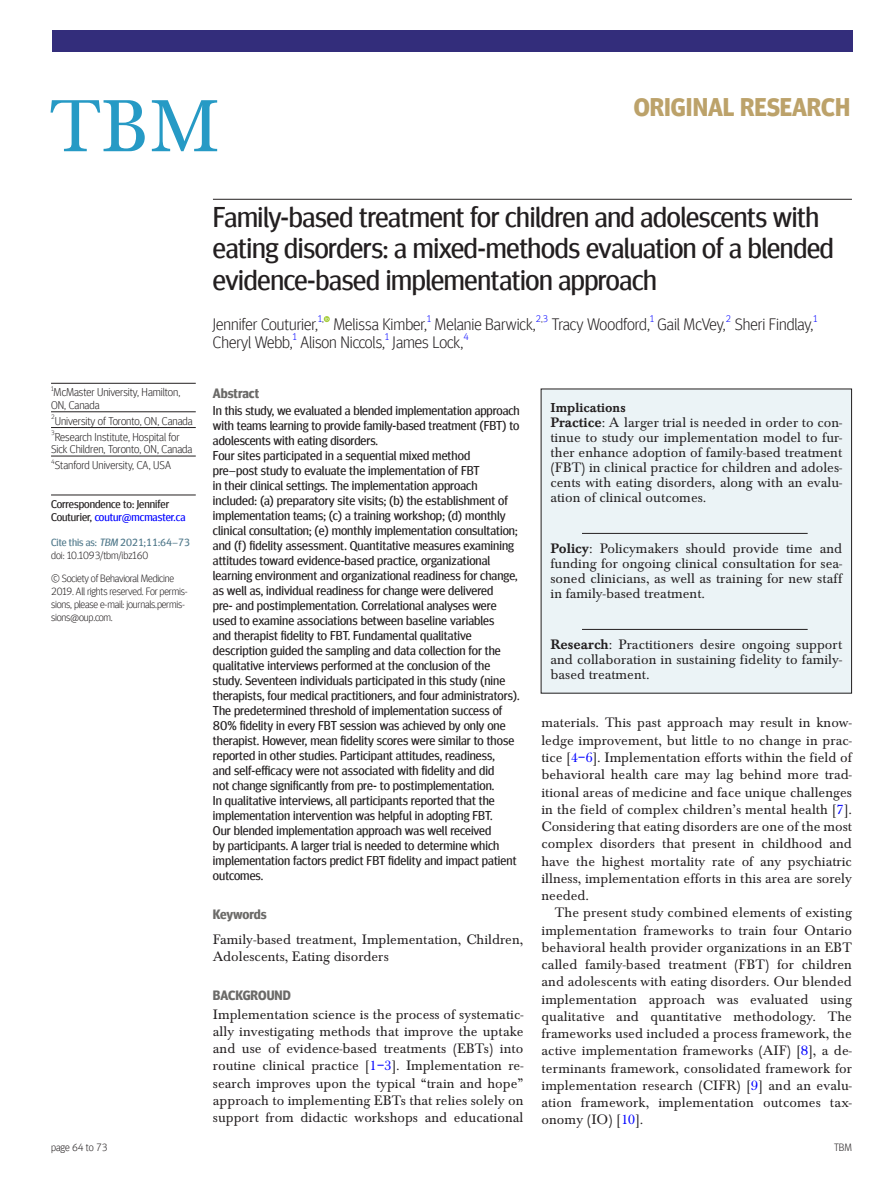
<style>
.page{position:relative;width:894px;height:1186px;background:#fff}
.page>*{position:absolute;margin:0;border:0;box-sizing:border-box;transform-origin:0 0}
.t1{font:76.5px "Baskerville EF";color:#269ac5}
.t2{font:28.5px/31.5px "Meta Headline Offc";letter-spacing:-.01em;color:#231f20}
.t3{font:700 25.5px "Meta Headline Offc";color:#bca26a}
.t4{font:300 16.5px "Meta Headline Offc";color:#231f20}
.t5{font:14.25px/17.2px "Baskerville EF";color:#231f20;text-align:justify}
.t6{font:700 13.5px "Meta Headline Offc";color:#6b6a68}
.t7{font:500 13.5px "Baskerville EF";color:#231f20}
.t8{font:12.75px/15px "Meta Headline Offc";letter-spacing:.005em;color:#231f20}
.t9{font:300 11.25px/12.8px "Meta Headline Offc";color:#231f20}
.t10{font:11.25px/12.8px "Meta Headline Offc";color:#231f20}
.t11{font:300 10.5px/12.8px "Meta Headline Offc";letter-spacing:-.015em;color:#231f20}
.t12{font:10.5px/12.8px "Meta Headline Offc";color:#4f788a}
.t13{font:300 9.6px "Meta Headline Offc";color:#00f}
.t14{font:300 6.6px "Meta Headline Offc";color:#231f20}
.s1{color:#00f}
.s2{font-style:italic}
.s3{font-weight:300;color:#231f20}
.s4{color:#231f20}
.s5{font-weight:500}
</style>
<div class="page">
<div style="left:52px;top:30px;width:800px;height:21px;background:#332d7b"></div>
<div style="left:541px;top:389px;width:310px;height:304px;background:#ebf3f6"></div>
<hr style="left:581px;top:533px;width:226px;height:1px;background:#231f20">
<hr style="left:581px;top:629px;width:226px;height:1px;background:#231f20">
<hr style="left:51px;top:383px;width:145px;height:1px;background:#231f20">
<hr style="left:51px;top:411px;width:145px;height:1px;background:#231f20">
<hr style="left:51px;top:427px;width:145px;height:1px;background:#231f20">
<hr style="left:51px;top:456px;width:145px;height:1px;background:#231f20">
<hr style="left:213px;top:199px;width:638px;height:1px;background:#231f20">
<svg style="left:323px;top:316px;width:6px;height:6px"></svg>
<hr style="left:51px;top:495px;width:145px;height:1px;background:#231f20">
<h1 class="t1" style="left:50px;top:84px;width:171px">TBM</h1>
<h3 class="t3" style="left:633px;top:92px;width:218px">ORIGINAL RESEARCH</h3>
<p class="t14" style="left:51px;top:385px;width:4px">1</p>
<p class="t9" style="left:51px;top:386px;width:131px">McMaster University, Hamilton,<br>ON, Canada</p>
<p class="t14" style="left:51px;top:413px;width:5px">2</p>
<p class="t9" style="left:55px;top:414px;width:139px">University of Toronto, ON, Canada</p>
<p class="t14" style="left:51px;top:429px;width:5px">3</p>
<p class="t9" style="left:51px;top:430px;width:143px;text-indent:4px">Research Institute, Hospital for<br>Sick Children, Toronto, ON, Canada</p>
<p class="t14" style="left:51px;top:457px;width:5px">4</p>
<p class="t9" style="left:55px;top:459px;width:118px">Stanford University, CA, USA</p>
<p class="t10" style="left:51px;top:498px;width:136px">Correspondence to: Jennifer<br>Couturier, <span class="s1">coutur@mcmaster.ca</span></p>
<p class="t12" style="left:51px;top:536px;width:140px">Cite this as: <span class="s2">TBM</span> 2021;11:64–73 <span class="s3">doi: 10.1093/tbm/ibz160</span></p>
<p class="t11" style="left:51px;top:572px;width:138px">© Society of Behavioral Medicine<br>2019. All rights reserved. For permis&shy;sions, please e-mail: journals.permis&shy;sions@oup.com.</p>
<h2 class="t2" style="left:213px;top:202px;width:622px">Family-based treatment for children and adolescents with eating disorders: a mixed-methods evaluation of a blended evidence-based implementation approach</h2>
<p class="t4" style="left:213px;top:315px;width:107px">Jennifer Couturier,</p>
<p class="t13" style="left:318px;top:313px;width:7px">1<span class="s4">,</span></p>
<p class="t4" style="left:333px;top:315px;width:204px">Melissa Kimber, Melanie Barwick,</p>
<p class="t13" style="left:427px;top:313px;width:5px">1</p>
<p class="t13" style="left:535px;top:313px;width:14px">2<span class="s4">,</span>3</p>
<p class="t4" style="left:551px;top:315px;width:175px">Tracy Woodford, Gail McVey,</p>
<p class="t13" style="left:650px;top:313px;width:5px">1</p>
<p class="t13" style="left:725px;top:313px;width:7px">2</p>
<p class="t4" style="left:734px;top:315px;width:80px">Sheri Findlay,</p>
<p class="t13" style="left:813px;top:313px;width:5px">1</p>
<p class="t13" style="left:293px;top:331px;width:5px">1</p>
<p class="t13" style="left:385px;top:331px;width:5px">1</p>
<p class="t13" style="left:463px;top:331px;width:7px">4</p>
<p class="t4" style="left:213px;top:333px;width:252px">Cheryl Webb, Alison Niccols, James Lock,</p>
<p class="t6" style="left:213px;top:386px;width:48px">Abstract</p>
<p class="t8" style="left:213px;top:403px;width:308px">In this study, we evaluated a blended implementation approach with teams learning to provide family-based treatment (FBT) to adolescents with eating disorders.<br>Four sites participated in a sequential mixed method<br>pre–post study to evaluate the implementation of FBT<br>in their clinical settings. The implementation approach included: (a) preparatory site visits; (b) the establishment of implementation teams; (c) a training workshop; (d) monthly clinical consultation; (e) monthly implementation consultation; and (f) fidelity assessment. Quantitative measures examining attitudes toward evidence-based practice, organizational learning environment and organizational readiness for change, as well as, individual readiness for change were delivered<br>pre- and postimplementation. Correlational analyses were used to examine associations between baseline variables<br>and therapist fidelity to FBT. Fundamental qualitative description guided the sampling and data collection for the qualitative interviews performed at the conclusion of the study. Seventeen individuals participated in this study (nine therapists, four medical practitioners, and four administrators).<br>The predetermined threshold of implementation success of 80% fidelity in every FBT session was achieved by only one therapist. However, mean fidelity scores were similar to those reported in other studies. Participant attitudes, readiness,<br>and self-efficacy were not associated with fidelity and did<br>not change significantly from pre- to postimplementation.<br>In qualitative interviews, all participants reported that the implementation intervention was helpful in adopting FBT.<br>Our blended implementation approach was well received<br>by participants. A larger trial is needed to determine which implementation factors predict FBT fidelity and impact patient outcomes.</p>
<p class="t6" style="left:213px;top:906px;width:55px">Keywords</p>
<p class="t5" style="left:213px;top:930px;width:312px">Family-based treatment, Implementation, Children,<br>Adolescents, Eating disorders</p>
<p class="t6" style="left:213px;top:987px;width:79px">BACKGROUND</p>
<p class="t5" style="left:213px;top:1005px;width:312px">Implementation science is the process of systematic&shy;ally investigating methods that improve the uptake and use of evidence-based treatments (EBTs) into routine clinical practice [<span class="s1">1–3</span>]. Implementation re&shy;search improves upon the typical “train and hope” approach to implementing EBTs that relies solely on support from didactic workshops and educational</p>
<p class="t7" style="left:550px;top:400px;width:77px">Implications</p>
<p class="t5" style="left:550px;top:415px;width:293px;line-height:15px"><span class="s5">Practice</span>: A larger trial is needed in order to con&shy;tinue to study our implementation model to fur&shy;ther enhance adoption of family-based treatment (FBT) in clinical practice for children and adoles&shy;cents with eating disorders, along with an evalu&shy;ation of clinical outcomes.</p>
<p class="t5" style="left:550px;top:541px;width:293px;line-height:15px"><span class="s5">Policy</span>: Policymakers should provide time and funding for ongoing clinical consultation for sea&shy;soned clinicians, as well as training for new staff in family-based treatment.</p>
<p class="t5" style="left:550px;top:637px;width:293px;line-height:15px"><span class="s5">Research</span>: Practitioners desire ongoing support and collaboration in sustaining fidelity to family&shy;based treatment.</p>
<p class="t5" style="left:541px;top:714px;width:312px">materials. This past approach may result in know&shy;ledge improvement, but little to no change in prac&shy;tice [<span class="s1">4–6</span>]. Implementation efforts within the field of behavioral health care may lag behind more trad&shy;itional areas of medicine and face unique challenges in the field of complex children’s mental health [<span class="s1">7</span>].<br>Considering that eating disorders are one of the most complex disorders that present in childhood and have the highest mortality rate of any psychiatric illness, implementation efforts in this area are sorely needed.</p>
<p class="t5" style="left:541px;top:904px;width:312px;text-indent:13px">The present study combined elements of existing implementation frameworks to train four Ontario behavioral health provider organizations in an EBT called family-based treatment (FBT) for children and adolescents with eating disorders. Our blended implementation approach was evaluated using qualitative and quantitative methodology. The frameworks used included a process framework, the active implementation frameworks (AIF) [<span class="s1">8</span>], a de&shy;terminants framework, consolidated framework for implementation research (CIFR) [<span class="s1">9</span>] and an evalu&shy;ation framework, implementation outcomes tax&shy;onomy (IO) [<span class="s1">10</span>].</p>
<p class="t11" style="left:51px;top:1140px;width:58px">page 64 to 73</p>
<p class="t11" style="left:833px;top:1140px;width:19px">TBM</p>
</div>
